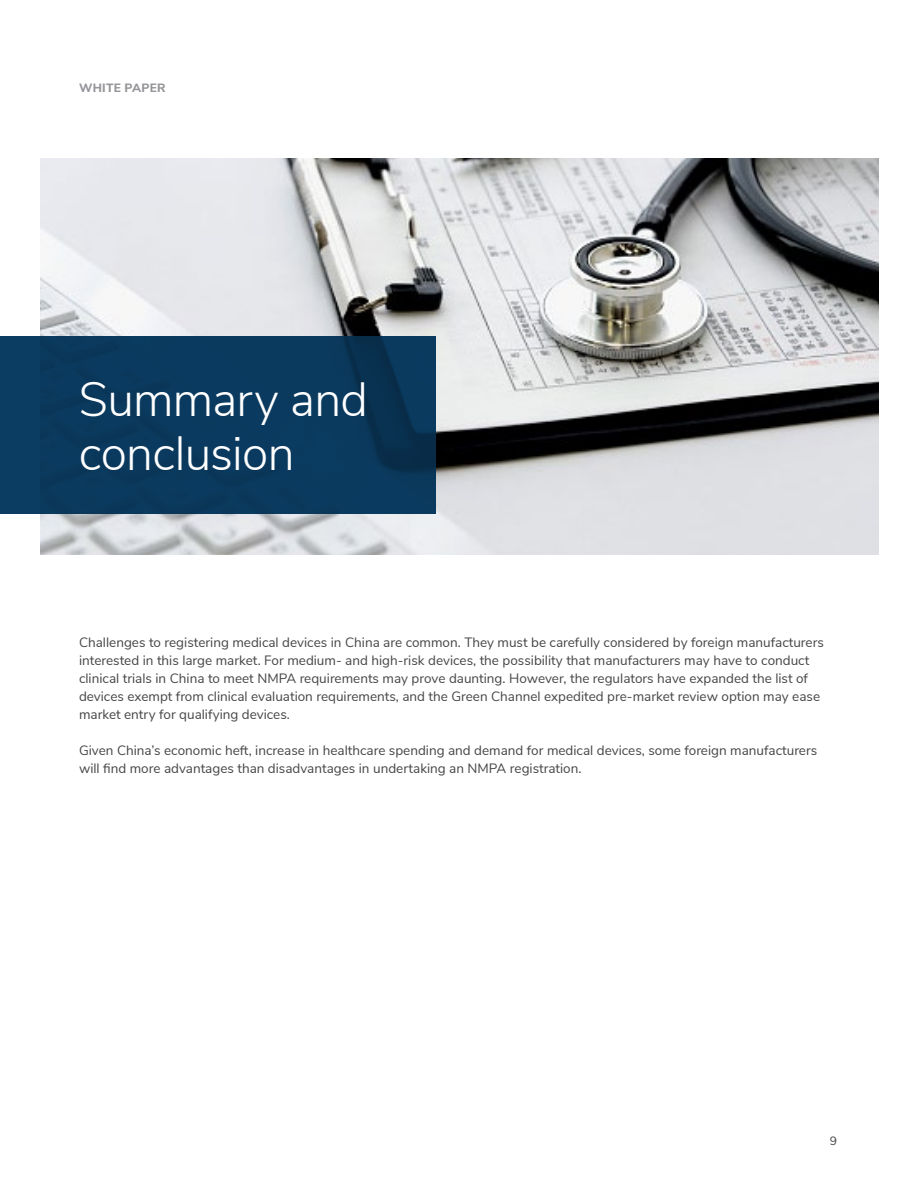
<style>
.page{position:relative;width:918px;height:1188px;background:#fff}
.page>*{position:absolute;margin:0;border:0;box-sizing:border-box;transform-origin:0 0}
.t1{font:300 48px/54px "Nunito Sans";letter-spacing:-.015em;color:#fff}
.t2{font:13.5px/18px "Nunito Sans";color:#454545}
.t3{font:800 12px "Nunito Sans";letter-spacing:.025em;color:#939598}
.t4{font:12px "Nunito Sans";color:#454545}
</style>
<div class="page">
<img style="left:40px;top:158px;width:838px;height:396px">
<div style="left:0;top:337px;width:436px;height:177px;background:#0b3c61"></div>
<p class="t3" style="left:79px;top:79px;width:88px">WHITE PAPER</p>
<h1 class="t1" style="left:79px;top:369px;width:291px">Summary and conclusion</h1>
<p class="t2" style="left:79px;top:633px;width:746px">Challenges to registering medical devices in China are common. They must be carefully considered by foreign manufacturers interested in this large market. For medium- and high-risk devices, the possibility that manufacturers may have to conduct clinical trials in China to meet NMPA requirements may prove daunting. However, the regulators have expanded the list of devices exempt from clinical evaluation requirements, and the Green Channel expedited pre-market review option may ease market entry for qualifying devices.</p>
<p class="t2" style="left:79px;top:741px;width:740px">Given China’s economic heft, increase in healthcare spending and demand for medical devices, some foreign manufacturers will find more advantages than disadvantages in undertaking an NMPA registration.</p>
<p class="t4" style="left:830px;top:1133px;width:9px">9</p>
</div>
